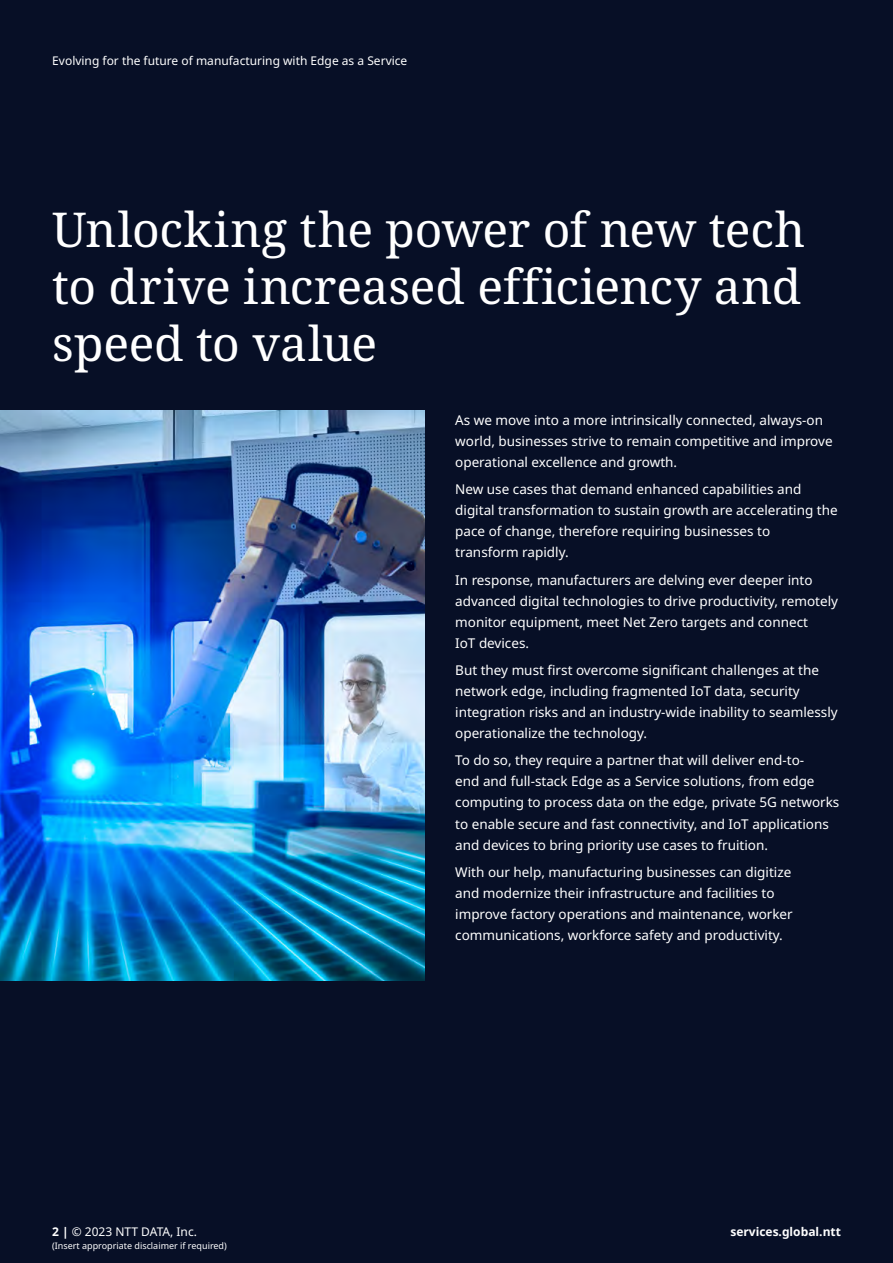
<style>
.page{position:relative;width:893px;height:1263px;background:#070f26}
.page>*{position:absolute;margin:0;border:0;box-sizing:border-box;transform-origin:0 0}
.t1{font:48px/57px "Noto Serif";letter-spacing:-.005em;color:#fff;text-align:justify}
.t2{font:13.5px/21px "Noto Sans";color:#fff}
.t3{font:12px "Noto Sans";color:#fff}
.t4{font:700 12px "Noto Sans";color:#fff}
.t5{font:9px "Noto Sans";color:#fff}
.s1{font-weight:700}
</style>
<div class="page">
<img style="left:0;top:410px;width:424px;height:571px">
<p class="t3" style="left:52px;top:54px;width:357px">Evolving for the future of manufacturing with Edge as a Service</p>
<h1 class="t1" style="left:52px;top:203px;width:754px">Unlocking the power of new tech to drive increased efficiency and speed to value</h1>
<p class="t3" style="left:52px;top:1225px;width:146px"><span class="s1">2 |</span> © 2023 NTT DATA, Inc.</p>
<p class="t5" style="left:52px;top:1240px;width:176px">(Insert appropriate disclaimer if required)</p>
<p class="t2" style="left:455px;top:410px;width:379px">As we move into a more intrinsically connected, always-on world, businesses strive to remain competitive and improve operational excellence and growth.</p>
<p class="t2" style="left:455px;top:479px;width:384px">New use cases that demand enhanced capabilities and digital transformation to sustain growth are accelerating the pace of change, therefore requiring businesses to<br>transform rapidly.</p>
<p class="t2" style="left:455px;top:569px;width:384px">In response, manufacturers are delving ever deeper into advanced digital technologies to drive productivity, remotely monitor equipment, meet Net Zero targets and connect<br>IoT devices.</p>
<p class="t2" style="left:455px;top:660px;width:384px">But they must first overcome significant challenges at the network edge, including fragmented IoT data, security integration risks and an industry-wide inability to seamlessly operationalize the technology.</p>
<p class="t2" style="left:455px;top:750px;width:386px">To do so, they require a partner that will deliver end-to-<br>end and full-stack Edge as a Service solutions, from edge computing to process data on the edge, private 5G networks to enable secure and fast connectivity, and IoT applications and devices to bring priority use cases to fruition.</p>
<p class="t2" style="left:455px;top:862px;width:339px">With our help, manufacturing businesses can digitize and modernize their infrastructure and facilities to improve factory operations and maintenance, worker communications, workforce safety and productivity.</p>
<p class="t4" style="left:730px;top:1225px;width:112px">services.global.ntt</p>
</div>
